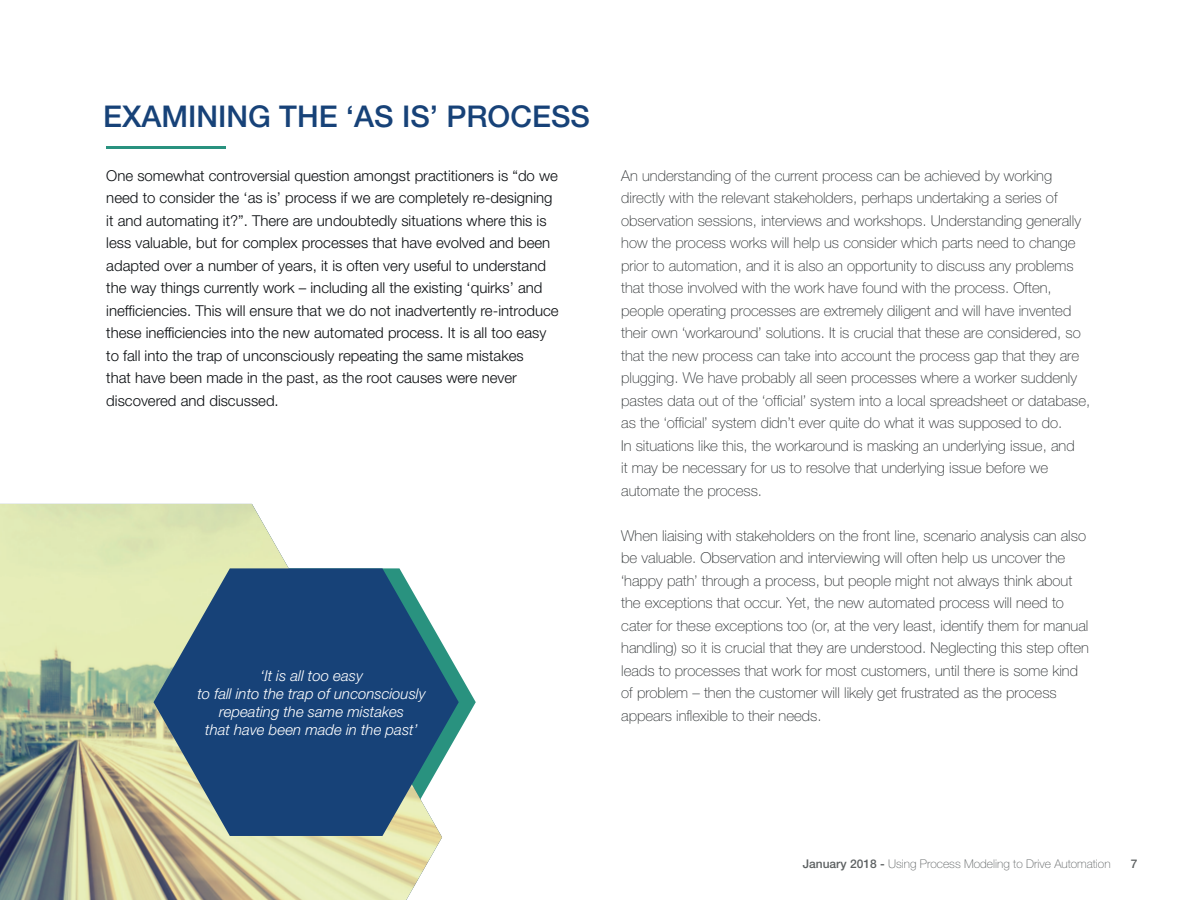
<style>
.page{position:relative;width:1200px;height:900px;background:#fff}
.page>*{position:absolute;margin:0;border:0;box-sizing:border-box;transform-origin:0 0}
.t1{font:500 30px "Helvetica Neue LT Std";color:#174278}
.t2{font:100 15px/22.5px "Helvetica Neue LT Std";color:#292d2f}
.t3{font:300 15px/22.5px "Helvetica Neue LT Std";color:#0b0e11}
.t4{font:italic 300 15px/18px "Helvetica Neue LT Std";color:#fff;text-align:center}
.t5{font:100 12px "Helvetica Neue LT Std";color:#5d6162}
.t6{font:500 12px "Helvetica Neue LT Std";color:#5d6162}
.s1{font-weight:500}
</style>
<div class="page">
<svg style="left:459px;top:673px;width:17px;height:59px"></svg>
<img style="left:0;top:504px;width:442px;height:396px">
<svg style="left:154px;top:568px;width:305px;height:268px;background:#436888"></svg>
<hr style="left:106px;top:146px;width:120px;height:2px;background:#29927f">
<h1 class="t1" style="left:103px;top:99px;width:488px">EXAMINING THE ‘AS IS’ PROCESS</h1>
<p class="t3" style="left:106px;top:164px;width:454px">One somewhat controversial question amongst practitioners is “do we need to consider the ‘as is’ process if we are completely re-designing it and automating it?”. There are undoubtedly situations where this is less valuable, but for complex processes that have evolved and been adapted over a number of years, it is often very useful to understand the way things currently work – including all the existing ‘quirks’ and inefficiencies. This will ensure that we do not inadvertently re-introduce these inefficiencies into the new automated process. It is all too easy to fall into the trap of unconsciously repeating the same mistakes<br>that have been made in the past, as the root causes were never discovered and discussed.</p>
<p class="t4" style="left:198px;top:666px;width:230px">‘It is all too easy<br>to fall into the trap of unconsciously repeating the same mistakes<br>that have been made in the past’</p>
<p class="t2" style="left:621px;top:164px;width:471px">An understanding of the current process can be achieved by working directly with the relevant stakeholders, perhaps undertaking a series of observation sessions, interviews and workshops. Understanding generally how the process works will help us consider which parts need to change prior to automation, and it is also an opportunity to discuss any problems that those involved with the work have found with the process. Often, people operating processes are extremely diligent and will have invented their own ‘workaround’ solutions. It is crucial that these are considered, so that the new process can take into account the process gap that they are plugging. We have probably all seen processes where a worker suddenly pastes data out of the ‘official’ system into a local spreadsheet or database, as the ‘official’ system didn’t ever quite do what it was supposed to do.<br>In situations like this, the workaround is masking an underlying issue, and<br>it may be necessary for us to resolve that underlying issue before we automate the process.</p>
<p class="t2" style="left:621px;top:524px;width:469px">When liaising with stakeholders on the front line, scenario analysis can also be valuable. Observation and interviewing will often help us uncover the ‘happy path’ through a process, but people might not always think about the exceptions that occur. Yet, the new automated process will need to cater for these exceptions too (or, at the very least, identify them for manual handling) so it is crucial that they are understood. Neglecting this step often leads to processes that work for most customers, until there is some kind of problem – then the customer will likely get frustrated as the process appears inflexible to their needs.</p>
<p class="t5" style="left:803px;top:857px;width:309px"><span class="s1">January 2018 -</span> Using Process Modeling to Drive Automation</p>
<p class="t6" style="left:1131px;top:857px;width:8px">7</p>
</div>
